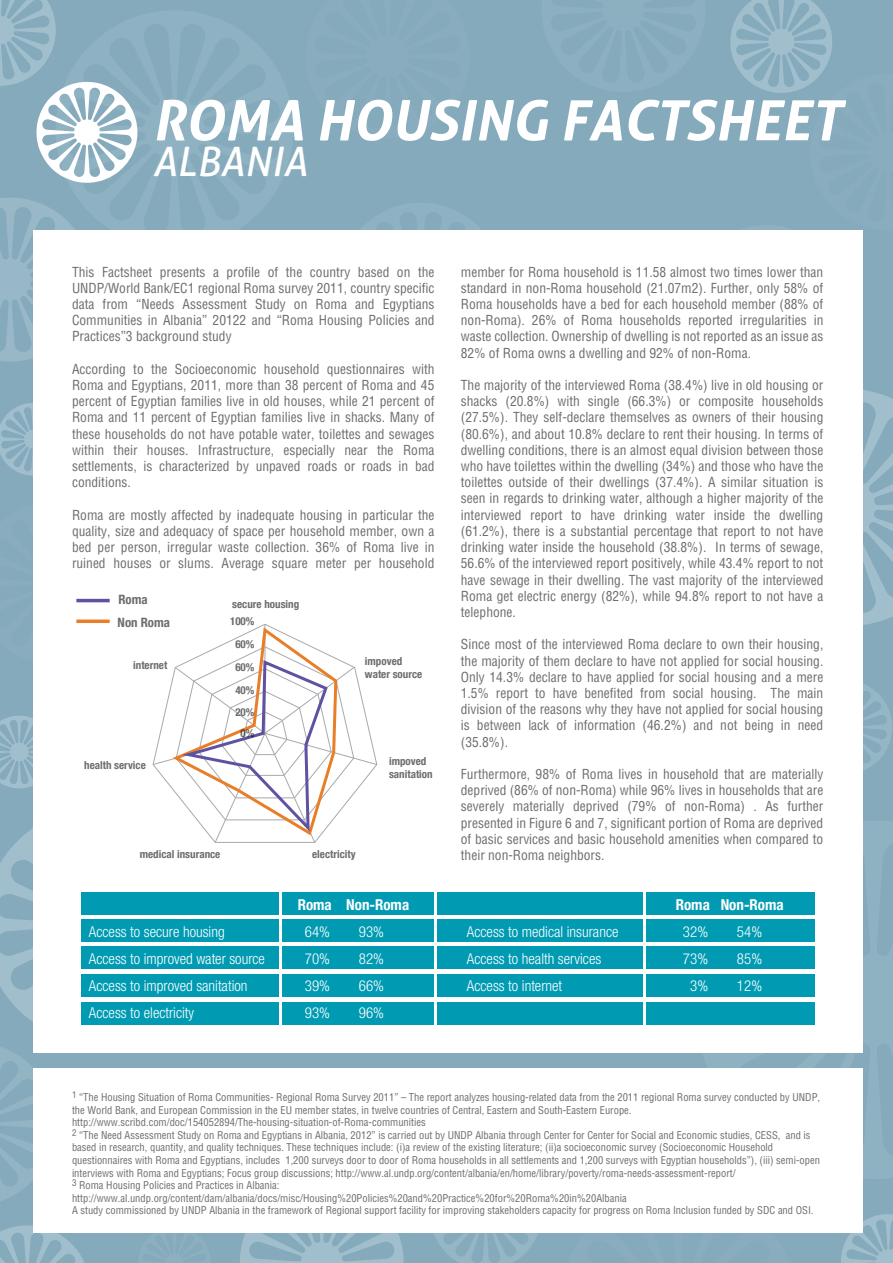
<style>
.page{position:relative;width:893px;height:1263px;background:#84aabc}
.page>*{position:absolute;margin:0;border:0;box-sizing:border-box;transform-origin:0 0}
.t1{font:italic 700 55.5px "Aller";color:#fff}
.t2{font:italic 40.5px "Aller";color:#fff}
.t3{font:300 condensed 15px "Helvetica Neue LT Com";color:#fff}
.t4{font:700 condensed 15px "Helvetica Neue LT Com";color:#fff}
.t5{font:condensed 13.5px/16.2px "Helvetica LT Std";color:#6c6d70;text-align:justify}
.t6{font:700 condensed 12.9px/23px "Helvetica Neue LT Com";color:#6c6d70}
.t7{font:700 condensed 11.1px/13.2px "Helvetica Neue LT Com";color:#6c6d70}
.t8{font:condensed 10.5px/12.6px "Helvetica LT Std";color:#6c6d70}
</style>
<div class="page">
<svg style="left:69px;top:11px;width:224px;height:219px"></svg>
<svg style="left:559px;top:1232px;width:238px;height:1px"></svg>
<svg style="left:694px;top:821px;width:199px;height:358px;fill:#8fb2c2"></svg>
<svg style="left:0;top:828px;width:33px;height:194px"></svg>
<svg style="left:361px;top:203px;width:120px;height:27px"></svg>
<svg style="left:0;top:198px;width:92px;height:164px"></svg>
<svg style="left:0;top:1047px;width:56px;height:154px"></svg>
<svg style="left:240px;top:1232px;width:164px;height:31px"></svg>
<svg style="left:0;top:1225px;width:90px;height:38px"></svg>
<svg style="left:430px;top:1232px;width:111px;height:31px"></svg>
<svg style="left:841px;top:1214px;width:52px;height:49px"></svg>
<svg style="left:863px;top:684px;width:29px;height:86px"></svg>
<svg style="left:0;top:716px;width:33px;height:72px"></svg>
<svg style="left:0;top:403px;width:33px;height:73px"></svg>
<svg style="left:138px;top:1232px;width:73px;height:1px"></svg>
<svg style="left:730px;top:0;width:163px;height:625px"></svg>
<div style="left:33px;top:230px;width:830px;height:822px;background:#fff"></div>
<svg style="left:0;top:0;width:137px;height:183px"></svg>
<hr style="left:265px;top:624px;width:1px;height:109px;background:#a8a9ad">
<svg style="left:152px;top:626px;width:226px;height:217px"></svg>
<hr style="left:76px;top:599px;width:34px;height:3px;background:#5f52a2">
<svg style="left:76px;top:619px;width:34px;height:4px"></svg>
<div style="left:82px;top:919px;width:197px;height:22px;background:#009bb3"></div>
<div style="left:82px;top:946px;width:197px;height:23px;background:#009bb3"></div>
<div style="left:82px;top:974px;width:197px;height:23px;background:#009bb3"></div>
<div style="left:82px;top:1002px;width:197px;height:23px;background:#009bb3"></div>
<div style="left:282px;top:919px;width:151px;height:22px;background:#009bb3"></div>
<div style="left:282px;top:946px;width:151px;height:23px;background:#009bb3"></div>
<div style="left:282px;top:974px;width:151px;height:23px;background:#009bb3"></div>
<div style="left:282px;top:1002px;width:151px;height:23px;background:#009bb3"></div>
<div style="left:437px;top:919px;width:206px;height:22px;background:#009bb3"></div>
<div style="left:437px;top:946px;width:206px;height:23px;background:#009bb3"></div>
<div style="left:437px;top:974px;width:206px;height:23px;background:#009bb3"></div>
<div style="left:437px;top:1002px;width:206px;height:23px;background:#009bb3"></div>
<div style="left:647px;top:919px;width:168px;height:22px;background:#009bb3"></div>
<div style="left:82px;top:892px;width:197px;height:23px;background:#009bb3"></div>
<div style="left:282px;top:892px;width:151px;height:23px;background:#009bb3"></div>
<div style="left:437px;top:892px;width:206px;height:23px;background:#009bb3"></div>
<div style="left:647px;top:892px;width:168px;height:23px;background:#009bb3"></div>
<div style="left:647px;top:946px;width:168px;height:23px;background:#009bb3"></div>
<div style="left:647px;top:974px;width:168px;height:23px;background:#009bb3"></div>
<div style="left:647px;top:1002px;width:168px;height:23px;background:#009bb3"></div>
<div style="left:33px;top:1068px;width:830px;height:164px;background:#fff"></div>
<h1 class="t1" style="left:152px;top:86px;width:690px">ROMA HOUSING FACTSHEET</h1>
<h2 class="t2" style="left:152px;top:137px;width:156px">ALBANIA</h2>
<p class="t5" style="left:72px;top:264px;width:364px">This Factsheet presents a profile of the country based on the UNDP/World Bank/EC1 regional Roma survey 2011, country specific data from “Needs Assessment Study on Roma and Egyptians Communities in Albania” 20122 and “Roma Housing Policies and Practices”3 background study</p>
<p class="t5" style="left:72px;top:361px;width:364px">According to the Socioeconomic household questionnaires with Roma and Egyptians, 2011, more than 38 percent of Roma and 45 percent of Egyptian families live in old houses, while 21 percent of Roma and 11 percent of Egyptian families live in shacks. Many of these households do not have potable water, toilettes and sewages within their houses. Infrastructure, especially near the Roma settlements, is characterized by unpaved roads or roads in bad conditions.</p>
<p class="t5" style="left:72px;top:507px;width:364px">Roma are mostly affected by inadequate housing in particular the quality, size and adequacy of space per household member, own a bed per person, irregular waste collection. 36% of Roma live in ruined houses or slums. Average square meter per household</p>
<p class="t6" style="left:118px;top:588px;width:54px">Roma<br>Non Roma</p>
<p class="t7" style="left:232px;top:597px;width:68px">secure housing</p>
<p class="t7" style="left:230px;top:615px;width:26px">100%</p>
<p class="t7" style="left:235px;top:638px;width:21px">60%</p>
<p class="t7" style="left:133px;top:658px;width:36px">internet</p>
<p class="t7" style="left:235px;top:660px;width:21px">60%</p>
<p class="t7" style="left:365px;top:654px;width:59px">impoved water source</p>
<p class="t7" style="left:235px;top:684px;width:21px">40%</p>
<p class="t7" style="left:235px;top:705px;width:21px">20%</p>
<p class="t7" style="left:241px;top:726px;width:15px">0%</p>
<p class="t7" style="left:84px;top:759px;width:63px">health service</p>
<p class="t7" style="left:389px;top:754px;width:45px">impoved sanitation</p>
<p class="t7" style="left:140px;top:847px;width:82px">medical insurance</p>
<p class="t7" style="left:312px;top:847px;width:45px">electricity</p>
<p class="t5" style="left:461px;top:264px;width:364px">member for Roma household is 11.58 almost two times lower than standard in non-Roma household (21.07m2). Further, only 58% of Roma households have a bed for each household member (88% of non-Roma). 26% of Roma households reported irregularities in waste collection. Ownership of dwelling is not reported as an issue as 82% of Roma owns a dwelling and 92% of non-Roma.</p>
<p class="t5" style="left:461px;top:377px;width:364px">The majority of the interviewed Roma (38.4%) live in old housing or shacks (20.8%) with single (66.3%) or composite households (27.5%). They self-declare themselves as owners of their housing (80.6%), and about 10.8% declare to rent their housing. In terms of dwelling conditions, there is an almost equal division between those who have toilettes within the dwelling (34%) and those who have the toilettes outside of their dwellings (37.4%). A similar situation is seen in regards to drinking water, although a higher majority of the interviewed report to have drinking water inside the dwelling (61.2%), there is a substantial percentage that report to not have drinking water inside the household (38.8%). In terms of sewage, 56.6% of the interviewed report positively, while 43.4% report to not have sewage in their dwelling. The vast majority of the interviewed Roma get electric energy (82%), while 94.8% report to not have a telephone.</p>
<p class="t5" style="left:461px;top:636px;width:364px">Since most of the interviewed Roma declare to own their housing, the majority of them declare to have not applied for social housing.<br>Only 14.3% declare to have applied for social housing and a mere 1.5% report to have benefited from social housing. The main division of the reasons why they have not applied for social housing is between lack of information (46.2%) and not being in need (35.8%).</p>
<p class="t5" style="left:461px;top:766px;width:364px">Furthermore, 98% of Roma lives in household that are materially deprived (86% of non-Roma) while 96% lives in households that are severely materially deprived (79% of non-Roma) . As further presented in Figure 6 and 7, significant portion of Roma are deprived of basic services and basic household amenities when compared to their non-Roma neighbors.</p>
<p class="t4" style="left:298px;top:896px;width:113px">Roma Non-Roma</p>
<p class="t4" style="left:676px;top:896px;width:109px">Roma Non-Roma</p>
<p class="t3" style="left:89px;top:923px;width:137px">Access to secure housing</p>
<p class="t3" style="left:305px;top:923px;width:27px">64%</p>
<p class="t3" style="left:359px;top:923px;width:27px">93%</p>
<p class="t3" style="left:467px;top:923px;width:153px">Access to medical insurance</p>
<p class="t3" style="left:683px;top:923px;width:27px">32%</p>
<p class="t3" style="left:737px;top:923px;width:27px">54%</p>
<p class="t3" style="left:89px;top:950px;width:178px">Access to improved water source</p>
<p class="t3" style="left:305px;top:950px;width:27px">70%</p>
<p class="t3" style="left:359px;top:950px;width:27px">82%</p>
<p class="t3" style="left:467px;top:950px;width:136px">Access to health services</p>
<p class="t3" style="left:683px;top:950px;width:27px">73%</p>
<p class="t3" style="left:737px;top:950px;width:27px">85%</p>
<p class="t3" style="left:89px;top:977px;width:160px">Access to improved sanitation</p>
<p class="t3" style="left:305px;top:977px;width:27px">39%</p>
<p class="t3" style="left:359px;top:977px;width:27px">66%</p>
<p class="t3" style="left:467px;top:977px;width:97px">Access to internet</p>
<p class="t3" style="left:690px;top:977px;width:20px">3%</p>
<p class="t3" style="left:737px;top:977px;width:27px">12%</p>
<p class="t3" style="left:89px;top:1004px;width:107px">Access to electricity</p>
<p class="t3" style="left:305px;top:1004px;width:27px">93%</p>
<p class="t3" style="left:359px;top:1004px;width:27px">96%</p>
<p class="t8" style="left:72px;top:1091px;width:750px"><sup>1</sup> “The Housing Situation of Roma Communities- Regional Roma Survey 2011” – The report analyzes housing-related data from the 2011 regional Roma survey conducted by UNDP, the World Bank, and European Commission in the EU member states, in twelve countries of Central, Eastern and South-Eastern Europe. http://www.scribd.com/doc/154052894/The-housing-situation-of-Roma-communities<br><sup>2</sup> “The Need Assessment Study on Roma and Egyptians in Albania, 2012” is carried out by UNDP Albania through Center for Center for Social and Economic studies, CESS, and is based in research, quantity, and quality techniques. These techniques include: (i)a review of the existing literature; (ii)a socioeconomic survey (Socioeconomic Household questionnaires with Roma and Egyptians, includes 1,200 surveys door to door of Roma households in all settlements and 1,200 surveys with Egyptian households”), (iii) semi-open interviews with Roma and Egyptians; Focus group discussions; http://www.al.undp.org/content/albania/en/home/library/poverty/roma-needs-assessment-report/<br><sup>3</sup> Roma Housing Policies and Practices in Albania: http://www.al.undp.org/content/dam/albania/docs/misc/Housing%20Policies%20and%20Practice%20for%20Roma%20in%20Albania<br>A study commissioned by UNDP Albania in the framework of Regional support facility for improving stakeholders capacity for progress on Roma Inclusion funded by SDC and OSI.</p>
</div>
